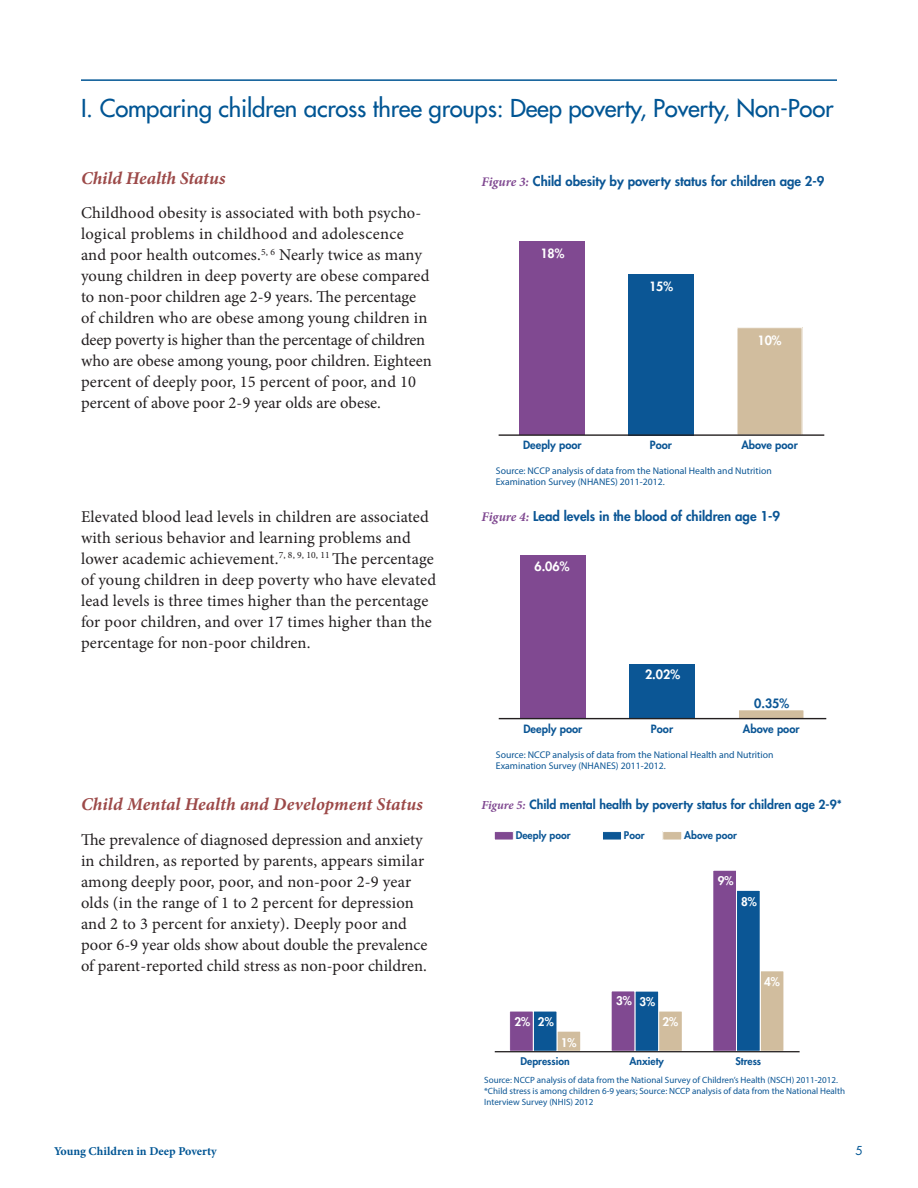
<style>
.page{position:relative;width:918px;height:1188px;background:#fff}
.page>*{position:absolute;margin:0;border:0;box-sizing:border-box;transform-origin:0 0}
.t1{font:24px "Futura";letter-spacing:-.01em;color:#005594}
.t2{font:italic 700 18px "Minion Pro";color:#9c4948}
.t3{font:16.5px/21px "Minion Pro";letter-spacing:.005em;color:#231f20}
.t4{font:800 13.2px "Futura";color:#0b5695}
.t5{font:800 12.45px "Futura";color:#fff}
.t6{font:800 12.45px "Futura";color:#0b5695}
.t7{font:800 12.3px "Futura";color:#0b5695}
.t8{font:700 12px "Minion Pro";color:#005594}
.t9{font:12px "Futura";color:#005594}
.t10{font:800 11.7px "Futura";color:#fff}
.t11{font:800 11.1px "Futura";color:#0b5695}
.t12{font:800 10.35px "Futura";color:#0b5695}
.t13{font:9.75px/11.7px "Myriad Pro";color:#0b5695}
.t14{font:9px/10.9px "Myriad Pro";color:#0b5695}
.s1{font-family:"Minion Pro";font-weight:700;font-style:italic;color:#804991}
</style>
<div class="page">
<hr style="left:81px;top:79px;width:756px;height:2px;background:#005594">
<div style="left:520px;top:555px;width:66px;height:164px;background:#804991"></div>
<div style="left:629px;top:664px;width:66px;height:55px;background:#0b5695"></div>
<div style="left:738px;top:710px;width:66px;height:9px;background:#d1bd9e"></div>
<hr style="left:499px;top:718px;width:327px;height:1px;background:#231f20">
<div style="left:520px;top:242px;width:65px;height:193px;background:#804991"></div>
<div style="left:628px;top:274px;width:66px;height:161px;background:#0b5695"></div>
<div style="left:737px;top:328px;width:65px;height:107px;background:#d1bd9e"></div>
<div style="left:737px;top:328px;width:65px;height:107px;border:1px solid #fff"></div>
<hr style="left:499px;top:434px;width:325px;height:2px;background:#231f20">
<div style="left:557px;top:1031px;width:24px;height:20px;background:#d1bd9e"></div>
<div style="left:557px;top:1031px;width:24px;height:20px;border:1px solid #fff"></div>
<div style="left:659px;top:1011px;width:23px;height:40px;background:#d1bd9e"></div>
<div style="left:760px;top:971px;width:24px;height:80px;background:#d1bd9e"></div>
<div style="left:760px;top:971px;width:24px;height:80px;border:1px solid #fff"></div>
<div style="left:533px;top:1011px;width:24px;height:40px;background:#0b5695"></div>
<div style="left:533px;top:1011px;width:24px;height:40px;border:1px solid #fff"></div>
<div style="left:635px;top:991px;width:24px;height:60px;background:#0b5695"></div>
<div style="left:635px;top:991px;width:24px;height:60px;border:1px solid #fff"></div>
<div style="left:737px;top:890px;width:23px;height:161px;background:#0b5695"></div>
<div style="left:510px;top:1011px;width:23px;height:40px;background:#804991"></div>
<div style="left:509px;top:1011px;width:24px;height:40px;border:1px solid #fff"></div>
<div style="left:611px;top:991px;width:24px;height:60px;background:#804991"></div>
<div style="left:611px;top:991px;width:24px;height:60px;border:1px solid #fff"></div>
<div style="left:713px;top:870px;width:24px;height:181px;background:#804991"></div>
<div style="left:713px;top:870px;width:24px;height:181px;border:1px solid #fff"></div>
<hr style="left:495px;top:1051px;width:305px;height:1px;background:#231f20">
<div style="left:663px;top:832px;width:19px;height:8px;background:#d1bd9e"></div>
<div style="left:663px;top:831px;width:19px;height:9px;border:1px solid #fff"></div>
<div style="left:602px;top:832px;width:20px;height:8px;background:#0b5695"></div>
<div style="left:602px;top:831px;width:20px;height:9px;border:1px solid #fff"></div>
<div style="left:494px;top:832px;width:19px;height:8px;background:#804991"></div>
<div style="left:494px;top:831px;width:20px;height:9px;border:1px solid #fff"></div>
<h1 class="t1" style="left:81px;top:93px;width:754px">I. Comparing children across three groups: Deep poverty, Poverty, Non-Poor</h1>
<p class="t2" style="left:81px;top:165px;width:146px">Child Health Status</p>
<p class="t3" style="left:81px;top:203px;width:352px">Childhood obesity is associated with both psycho&shy;logical problems in childhood and adolescence and poor health outcomes.<sup>5,</sup> <sup>6</sup> Nearly twice as many young children in deep poverty are obese compared to non-poor children age 2-9 years. The percentage of children who are obese among young children in deep poverty is higher than the percentage of children who are obese among young, poor children. Eighteen percent of deeply poor, 15 percent of poor, and 10 percent of above poor 2-9 year olds are obese.</p>
<p class="t3" style="left:81px;top:506px;width:357px">Elevated blood lead levels in children are associated with serious behavior and learning problems and lower academic achievement.<sup>7,</sup> <sup>8,</sup> <sup>9,</sup> <sup>10,</sup> <sup>11</sup> The percentage of young children in deep poverty who have elevated lead levels is three times higher than the percentage for poor children, and over 17 times higher than the percentage for non-poor children.</p>
<p class="t2" style="left:81px;top:792px;width:343px">Child Mental Health and Development Status</p>
<p class="t3" style="left:81px;top:829px;width:348px">The prevalence of diagnosed depression and anxiety in children, as reported by parents, appears similar among deeply poor, poor, and non-poor 2-9 year olds (in the range of 1 to 2 percent for depression and 2 to 3 percent for anxiety). Deeply poor and poor 6-9 year olds show about double the prevalence of parent-reported child stress as non-poor children.</p>
<p class="t4" style="left:482px;top:173px;width:344px"><span class="s1">Figure 3:</span> Child obesity by poverty status for children age 2-9</p>
<p class="t5" style="left:540px;top:245px;width:26px">18%</p>
<p class="t5" style="left:649px;top:278px;width:26px">15%</p>
<p class="t5" style="left:758px;top:332px;width:26px">10%</p>
<p class="t11" style="left:523px;top:438px;width:60px">Deeply poor</p>
<p class="t11" style="left:650px;top:438px;width:24px">Poor</p>
<p class="t11" style="left:741px;top:438px;width:58px">Above poor</p>
<p class="t13" style="left:496px;top:465px;width:277px">Source: NCCP analysis of data from the National Health and Nutrition<br>Examination Survey (NHANES) 2011-2012.</p>
<p class="t4" style="left:482px;top:507px;width:300px"><span class="s1">Figure 4:</span> Lead levels in the blood of children age 1-9</p>
<p class="t5" style="left:534px;top:559px;width:36px">6.06%</p>
<p class="t5" style="left:645px;top:667px;width:36px">2.02%</p>
<p class="t6" style="left:754px;top:695px;width:36px">0.35%</p>
<p class="t11" style="left:523px;top:722px;width:60px">Deeply poor</p>
<p class="t11" style="left:651px;top:722px;width:24px">Poor</p>
<p class="t11" style="left:743px;top:722px;width:58px">Above poor</p>
<p class="t13" style="left:496px;top:748px;width:279px">Source: NCCP analysis of data from the National Health and Nutrition<br>Examination Survey (NHANES) 2011-2012.</p>
<p class="t7" style="left:481px;top:797px;width:362px"><span class="s1">Figure 5:</span> Child mental health by poverty status for children age 2-9*</p>
<p class="t12" style="left:516px;top:829px;width:56px">Deeply poor</p>
<p class="t12" style="left:624px;top:829px;width:22px">Poor</p>
<p class="t12" style="left:684px;top:829px;width:54px">Above poor</p>
<p class="t10" style="left:514px;top:1014px;width:17px">2%</p>
<p class="t10" style="left:538px;top:1015px;width:17px">2%</p>
<p class="t10" style="left:561px;top:1035px;width:17px">1%</p>
<p class="t10" style="left:616px;top:993px;width:17px">3%</p>
<p class="t10" style="left:640px;top:994px;width:17px">3%</p>
<p class="t10" style="left:662px;top:1014px;width:17px">2%</p>
<p class="t10" style="left:718px;top:873px;width:17px">9%</p>
<p class="t10" style="left:741px;top:894px;width:17px">8%</p>
<p class="t10" style="left:764px;top:974px;width:17px">4%</p>
<p class="t12" style="left:521px;top:1054px;width:51px">Depression</p>
<p class="t12" style="left:630px;top:1054px;width:36px">Anxiety</p>
<p class="t12" style="left:735px;top:1054px;width:27px">Stress</p>
<p class="t14" style="left:484px;top:1074px;width:362px">Source: NCCP analysis of data from the National Survey of Children’s Health (NSCH) 2011-2012. *Child stress is among children 6-9 years; Source: NCCP analysis of data from the National Health<br>Interview Survey (NHIS) 2012</p>
<p class="t8" style="left:54px;top:1143px;width:164px">Young Children in Deep Poverty</p>
<p class="t9" style="left:855px;top:1143px;width:9px">5</p>
</div>
